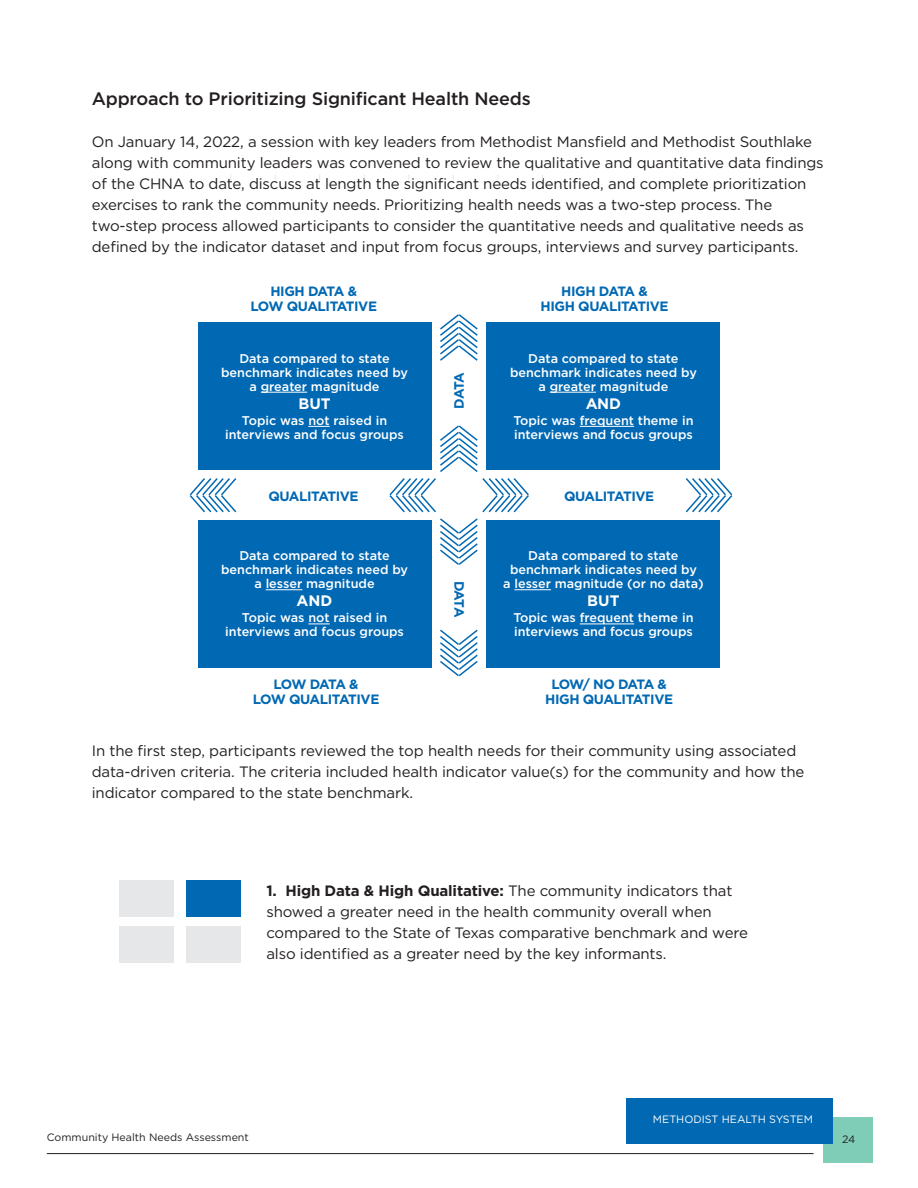
<style>
.page{position:relative;width:918px;height:1188px;background:#fff}
.page>*{position:absolute;margin:0;border:0;box-sizing:border-box;transform-origin:0 0}
.t1{font:500 18px "Gotham";letter-spacing:-.01em;color:#231f20}
.t2{font:700 15.15px "Gotham";color:#fff}
.t3{font:15px/21px "Gotham";letter-spacing:-.01em;color:#231f20}
.t4{font:700 13.5px/15px "Gotham";letter-spacing:-.03em;color:#0168b3;text-align:center}
.t5{font:700 13.5px/15px "Gotham";letter-spacing:-.07em;color:#0168b3;text-align:center}
.t6{font:500 12.6px/14px "Gotham";color:#fff;text-align:center}
.t7{font:10.65px "Gotham";color:#231f20}
.t8{font:10.65px "Gotham";color:#fff}
.s1{font-weight:700}
</style>
<div class="page">
<div style="left:823px;top:1118px;width:50px;height:45px;background:#7fccb7"></div>
<div style="left:626px;top:1098px;width:207px;height:45px;background:#0168b3"></div>
<hr style="left:47px;top:1153px;width:767px;height:1px;background:#231f20">
<div style="left:198px;top:322px;width:233px;height:148px;background:#0168b3"></div>
<hr style="left:261px;top:392px;width:46px;height:1px;background:#fff">
<svg style="left:308px;top:426px;width:22px;height:1px"></svg>
<div style="left:198px;top:520px;width:233px;height:148px;background:#0168b3"></div>
<hr style="left:266px;top:589px;width:36px;height:1px;background:#fff">
<svg style="left:308px;top:624px;width:22px;height:1px"></svg>
<div style="left:487px;top:322px;width:233px;height:148px;background:#0168b3"></div>
<hr style="left:550px;top:392px;width:46px;height:1px;background:#fff">
<hr style="left:580px;top:426px;width:54px;height:1px;background:#fff">
<div style="left:487px;top:520px;width:233px;height:148px;background:#0168b3"></div>
<hr style="left:514px;top:589px;width:37px;height:1px;background:#fff">
<hr style="left:580px;top:624px;width:54px;height:1px;background:#fff">
<svg style="left:685px;top:478px;width:48px;height:35px"></svg>
<svg style="left:189px;top:478px;width:48px;height:35px"></svg>
<svg style="left:440px;top:314px;width:38px;height:47px"></svg>
<svg style="left:389px;top:424px;width:140px;height:142px"></svg>
<svg style="left:440px;top:629px;width:38px;height:48px"></svg>
<div style="left:120px;top:880px;width:54px;height:36px;background:#e6e7e9"></div>
<div style="left:187px;top:880px;width:54px;height:36px;background:#0168b3"></div>
<div style="left:187px;top:927px;width:54px;height:36px;background:#e6e7e9"></div>
<div style="left:120px;top:927px;width:54px;height:36px;background:#e6e7e9"></div>
<p class="t1" style="left:92px;top:87px;width:440px">Approach to Prioritizing Significant Health Needs</p>
<p class="t3" style="left:92px;top:131px;width:733px">On January 14, 2022, a session with key leaders from Methodist Mansfield and Methodist Southlake along with community leaders was convened to review the qualitative and quantitative data findings of the CHNA to date, discuss at length the significant needs identified, and complete prioritization exercises to rank the community needs. Prioritizing health needs was a two-step process. The two-step process allowed participants to consider the quantitative needs and qualitative needs as defined by the indicator dataset and input from focus groups, interviews and survey participants.</p>
<p class="t4" style="left:250px;top:283px;width:128px">HIGH DATA &amp;<br>LOW QUALITATIVE</p>
<p class="t4" style="left:541px;top:283px;width:129px">HIGH DATA &amp;<br>HIGH QUALITATIVE</p>
<p class="t6" style="left:221px;top:351px;width:188px">Data compared to state benchmark indicates need by a greater magnitude</p>
<p class="t6" style="left:225px;top:413px;width:180px">Topic was not raised in interviews and focus groups</p>
<p class="t2" style="left:298px;top:393px;width:34px">BUT</p>
<p class="t4" style="left:452px;top:409px;width:38px;rotate:-90deg">DATA</p>
<p class="t6" style="left:510px;top:351px;width:188px">Data compared to state benchmark indicates need by a greater magnitude</p>
<p class="t6" style="left:513px;top:413px;width:182px;text-align:left">Topic was frequent theme in interviews and focus groups</p>
<p class="t2" style="left:586px;top:393px;width:37px">AND</p>
<p class="t4" style="left:268px;top:488px;width:92px">QUALITATIVE</p>
<p class="t4" style="left:564px;top:488px;width:92px">QUALITATIVE</p>
<p class="t6" style="left:221px;top:549px;width:188px">Data compared to state benchmark indicates need by a lesser magnitude</p>
<p class="t6" style="left:225px;top:611px;width:180px">Topic was not raised in interviews and focus groups</p>
<p class="t2" style="left:297px;top:591px;width:37px">AND</p>
<p class="t4" style="left:467px;top:581px;width:38px;rotate:90deg">DATA</p>
<p class="t6" style="left:503px;top:549px;width:202px">Data compared to state benchmark indicates need by<br>a lesser magnitude (or no data)</p>
<p class="t6" style="left:513px;top:611px;width:182px;text-align:left">Topic was frequent theme in interviews and focus groups</p>
<p class="t2" style="left:587px;top:591px;width:34px">BUT</p>
<p class="t5" style="left:253px;top:676px;width:128px">LOW DATA &amp;<br>LOW QUALITATIVE</p>
<p class="t4" style="left:545px;top:676px;width:129px">LOW/ NO DATA &amp;<br>HIGH QUALITATIVE</p>
<p class="t3" style="left:92px;top:740px;width:714px">In the first step, participants reviewed the top health needs for their community using associated data-driven criteria. The criteria included health indicator value(s) for the community and how the indicator compared to the state benchmark.</p>
<p class="t3" style="left:266px;top:880px;width:483px"><span class="s1">1. High Data &amp; High Qualitative:</span> The community indicators that showed a greater need in the health community overall when compared to the State of Texas comparative benchmark and were also identified as a greater need by the key informants.</p>
<p class="t7" style="left:47px;top:1130px;width:204px">Community Health Needs Assessment</p>
<p class="t8" style="left:653px;top:1112px;width:162px">METHODIST HEALTH SYSTEM</p>
<p class="t7" style="left:842px;top:1132px;width:15px">24</p>
</div>
